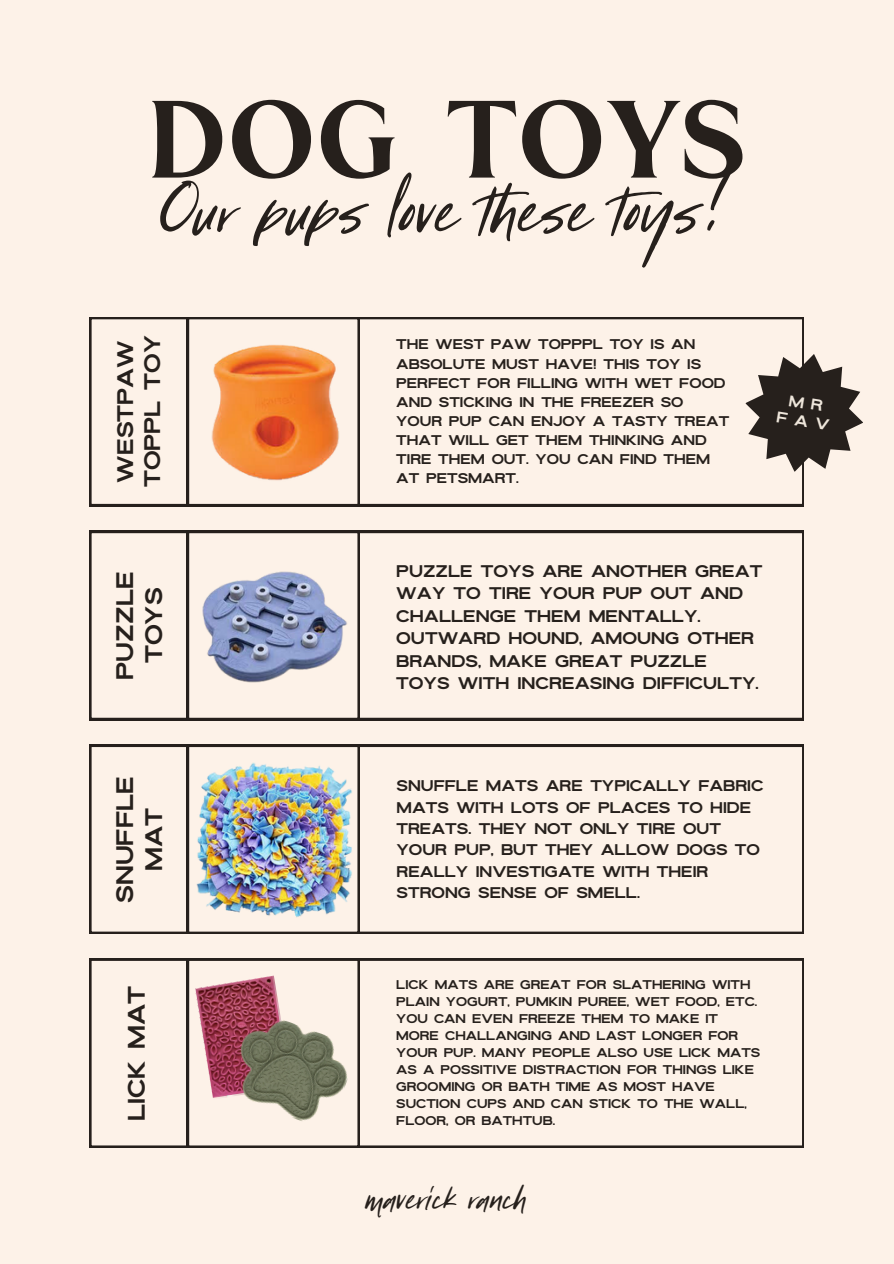
<style>
.page{position:relative;width:894px;height:1264px;background:#fff}
.page>*{position:absolute;margin:0;border:0;box-sizing:border-box;transform-origin:0 0}
.t1{font:109.5px "Palmer";color:#26201c}
.t2{font:91.5px "Tangerine Skies Script";color:#26201c}
.t3{font:45px "Tangerine Skies Script";color:#26201c}
.t4{font:25.5px/29.2px "Tangerine Skies Sans";color:#26201c;text-align:center}
.t5{font:24px/27px "Tangerine Skies Sans";color:#26201c}
.t6{font:18px/22.5px "Tangerine Skies Sans";color:#26201c}
.t7{font:16.5px/21.3px "Tangerine Skies Sans";color:#26201c}
.t8{font:16.5px/18px "Tangerine Skies Sans";color:#eee6db;text-align:center}
.t9{font:15px/19.2px "Tangerine Skies Sans";color:#26201c}
.t10{font:13.5px/17px "Tangerine Skies Sans";color:#26201c}
</style>
<div class="page">
<div style="left:0;top:0;width:893px;height:1263px;background:#fdf2e8"></div>
<svg style="left:359px;top:317px;width:444px;height:189px"></svg>
<svg style="left:89px;top:317px;width:270px;height:189px"></svg>
<svg style="left:359px;top:531px;width:444px;height:189px"></svg>
<svg style="left:745px;top:354px;width:118px;height:118px"></svg>
<svg style="left:89px;top:531px;width:270px;height:189px"></svg>
<svg style="left:359px;top:744px;width:444px;height:189px"></svg>
<svg style="left:89px;top:744px;width:270px;height:189px"></svg>
<svg style="left:359px;top:958px;width:444px;height:189px"></svg>
<svg style="left:89px;top:958px;width:270px;height:189px"></svg>
<img style="left:198px;top:571px;width:151px;height:120px">
<img style="left:205px;top:337px;width:136px;height:149px">
<img style="left:195px;top:761px;width:157px;height:156px">
<img style="left:195px;top:975px;width:97px;height:124px">
<img style="left:224px;top:1009px;width:135px;height:122px">
<p class="t1" style="left:148px;top:70px;width:599px">DOG TOYS</p>
<h4 class="t2" style="left:159px;top:157px;width:577px">Our pups love these toys!</h4>
<p class="t5" style="left:111px;top:487px;width:153px;rotate:-90deg">WESTPAW<br>TOPPL TOY</p>
<h5 class="t9" style="left:396px;top:334px;width:334px">THE WEST PAW TOPPPL TOY IS AN<br>ABSOLUTE MUST HAVE! THIS TOY IS<br>PERFECT FOR FILLING WITH WET FOOD<br>AND STICKING IN THE FREEZER SO<br>YOUR PUP CAN ENJOY A TASTY TREAT<br>THAT WILL GET THEM THINKING AND<br>TIRE THEM OUT. YOU CAN FIND THEM<br>AT PETSMART.</h5>
<h1 class="t8" style="left:780px;top:389px;width:55px;rotate:9deg">M R<br>FAV</h1>
<p class="t4" style="left:109px;top:679px;width:110px;rotate:-90deg">PUZZLE<br>TOYS</p>
<p class="t6" style="left:396px;top:559px;width:367px">PUZZLE TOYS ARE ANOTHER GREAT<br>WAY TO TIRE YOUR PUP OUT AND<br>CHALLENGE THEM MENTALLY.<br>OUTWARD HOUND, AMOUNG OTHER<br>BRANDS, MAKE GREAT PUZZLE<br>TOYS WITH INCREASING DIFFICULTY.</p>
<h4 class="t4" style="left:109px;top:903px;width:128px;rotate:-90deg">SNUFFLE<br>MAT</h4>
<p class="t4" style="left:121px;top:1121px;width:137px;rotate:-90deg">LICK MAT</p>
<h4 class="t7" style="left:396px;top:774px;width:368px">SNUFFLE MATS ARE TYPICALLY FABRIC<br>MATS WITH LOTS OF PLACES TO HIDE<br>TREATS. THEY NOT ONLY TIRE OUT<br>YOUR PUP, BUT THEY ALLOW DOGS TO<br>REALLY INVESTIGATE WITH THEIR<br>STRONG SENSE OF SMELL.</h4>
<h5 class="t10" style="left:396px;top:976px;width:365px">LICK MATS ARE GREAT FOR SLATHERING WITH PLAIN YOGURT, PUMKIN PUREE, WET FOOD, ETC.<br>YOU CAN EVEN FREEZE THEM TO MAKE IT MORE CHALLANGING AND LAST LONGER FOR YOUR PUP. MANY PEOPLE ALSO USE LICK MATS AS A POSSITIVE DISTRACTION FOR THINGS LIKE GROOMING OR BATH TIME AS MOST HAVE SUCTION CUPS AND CAN STICK TO THE WALL, FLOOR, OR BATHTUB.</h5>
<h3 class="t3" style="left:366px;top:1171px;width:162px">maverick ranch</h3>
</div>
